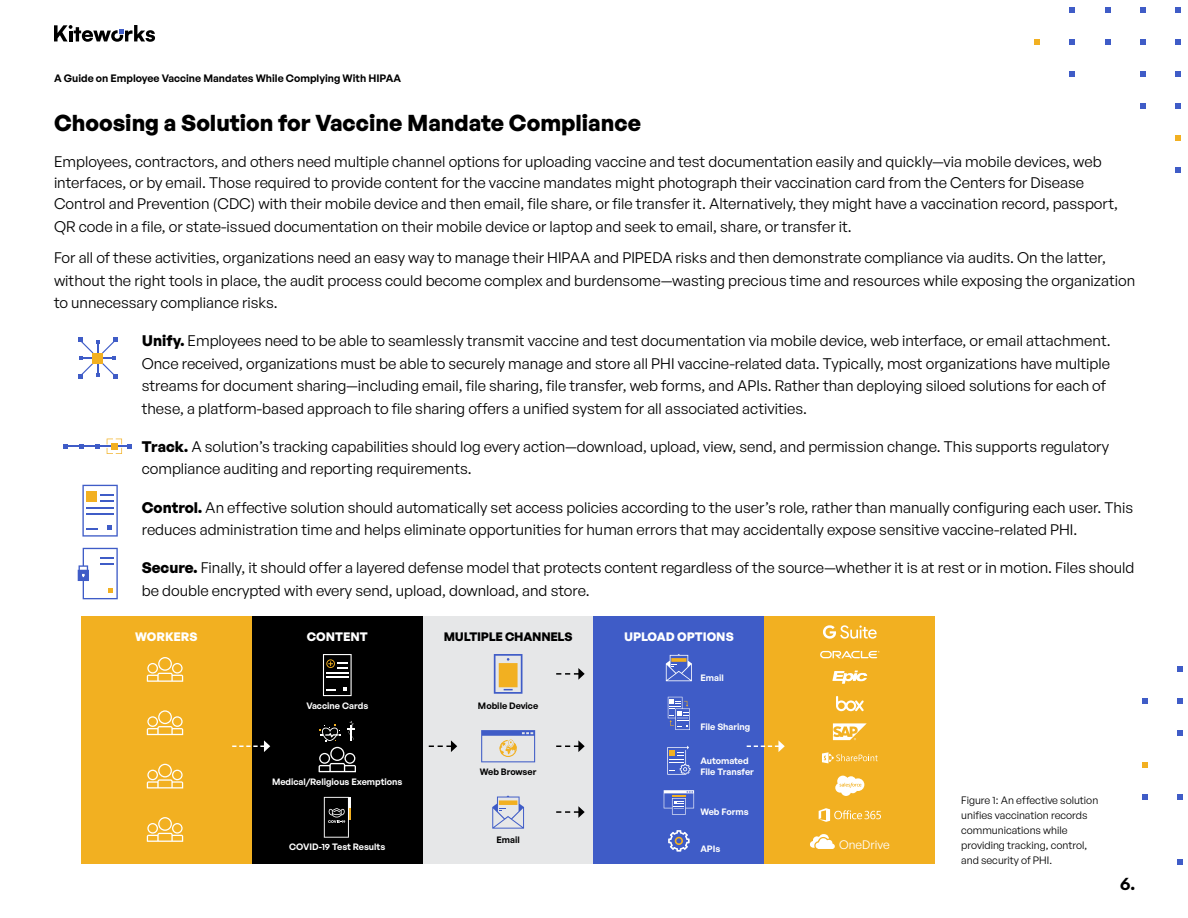
<style>
.page{position:relative;width:1188px;height:918px;background:#fff}
.page>*{position:absolute;margin:0;border:0;box-sizing:border-box;transform-origin:0 0}
.t1{font:700 22.5px "General Sans";color:#000}
.t2{font:600 18px "General Sans";color:#000}
.t3{font:15px/22.5px "General Sans";color:#000}
.t4{font:700 12px "General Sans";color:#fff}
.t5{font:700 12px "General Sans";letter-spacing:-.02em;color:#000}
.t6{font:12px "General Sans";color:#fff}
.t7{font:10.5px/15px "General Sans";color:#000}
.t8{font:600 10.5px "General Sans";color:#000}
.t9{font:600 9px/10.5px "General Sans";color:#fff}
.t10{font:600 9px "General Sans";color:#000}
.s1{font-weight:700}
</style>
<div class="page">
<svg style="left:1177px;top:666px;width:6px;height:6px"></svg>
<svg style="left:1142px;top:698px;width:6px;height:6px"></svg>
<svg style="left:1177px;top:698px;width:6px;height:6px"></svg>
<svg style="left:1177px;top:730px;width:6px;height:6px"></svg>
<svg style="left:1142px;top:762px;width:6px;height:6px"></svg>
<svg style="left:1142px;top:794px;width:6px;height:6px"></svg>
<svg style="left:1177px;top:794px;width:6px;height:6px"></svg>
<svg style="left:1177px;top:859px;width:6px;height:5px"></svg>
<svg style="left:54px;top:25px;width:101px;height:17px"></svg>
<svg style="left:1175px;top:167px;width:6px;height:6px"></svg>
<svg style="left:1175px;top:135px;width:6px;height:6px"></svg>
<svg style="left:1140px;top:103px;width:6px;height:6px"></svg>
<svg style="left:1175px;top:103px;width:6px;height:6px"></svg>
<svg style="left:1140px;top:71px;width:6px;height:6px"></svg>
<svg style="left:1175px;top:71px;width:6px;height:6px"></svg>
<svg style="left:1070px;top:71px;width:5px;height:6px"></svg>
<svg style="left:1175px;top:39px;width:6px;height:6px"></svg>
<svg style="left:1140px;top:39px;width:6px;height:6px"></svg>
<svg style="left:1105px;top:39px;width:6px;height:6px"></svg>
<svg style="left:1070px;top:39px;width:5px;height:6px"></svg>
<svg style="left:1034px;top:39px;width:6px;height:6px"></svg>
<svg style="left:1140px;top:7px;width:6px;height:6px"></svg>
<svg style="left:1175px;top:7px;width:6px;height:6px"></svg>
<svg style="left:1105px;top:7px;width:6px;height:6px"></svg>
<svg style="left:1070px;top:7px;width:5px;height:6px"></svg>
<svg style="left:78px;top:337px;width:40px;height:42px"></svg>
<hr style="left:66px;top:446px;width:64px;height:1px;background:#3f5cc7">
<svg style="left:64px;top:444px;width:4px;height:4px"></svg>
<svg style="left:79px;top:444px;width:4px;height:4px"></svg>
<svg style="left:107px;top:439px;width:25px;height:15px"></svg>
<svg style="left:96px;top:444px;width:4px;height:4px"></svg>
<svg style="left:82px;top:485px;width:36px;height:52px"></svg>
<svg style="left:78px;top:548px;width:40px;height:51px"></svg>
<div style="left:81px;top:616px;width:171px;height:248px;background:#f2b021"></div>
<div style="left:252px;top:616px;width:171px;height:248px;background:#000"></div>
<div style="left:423px;top:616px;width:171px;height:248px;background:#e6e7e8"></div>
<div style="left:593px;top:616px;width:171px;height:248px;background:#3f5cc7"></div>
<div style="left:764px;top:616px;width:171px;height:248px;background:#f2b021"></div>
<svg style="left:666px;top:654px;width:26px;height:27px"></svg>
<svg style="left:492px;top:795px;width:32px;height:34px"></svg>
<svg style="left:668px;top:697px;width:22px;height:33px"></svg>
<svg style="left:667px;top:746px;width:23px;height:29px"></svg>
<svg style="left:664px;top:790px;width:30px;height:25px"></svg>
<svg style="left:668px;top:830px;width:22px;height:22px"></svg>
<svg style="left:494px;top:654px;width:28px;height:40px"></svg>
<svg style="left:481px;top:730px;width:54px;height:32px"></svg>
<svg style="left:323px;top:654px;width:29px;height:42px"></svg>
<svg style="left:319px;top:721px;width:37px;height:51px"></svg>
<svg style="left:324px;top:797px;width:27px;height:41px"></svg>
<svg style="left:147px;top:657px;width:36px;height:25px"></svg>
<svg style="left:147px;top:710px;width:36px;height:25px"></svg>
<svg style="left:147px;top:764px;width:36px;height:24px"></svg>
<svg style="left:147px;top:817px;width:36px;height:25px"></svg>
<svg style="left:820px;top:651px;width:60px;height:7px"></svg>
<svg style="left:832px;top:670px;width:35px;height:14px"></svg>
<svg style="left:836px;top:696px;width:28px;height:15px"></svg>
<svg style="left:833px;top:723px;width:34px;height:17px"></svg>
<svg style="left:822px;top:752px;width:56px;height:11px"></svg>
<svg style="left:835px;top:776px;width:29px;height:20px"></svg>
<svg style="left:819px;top:808px;width:62px;height:14px"></svg>
<svg style="left:823px;top:625px;width:54px;height:14px"></svg>
<svg style="left:747px;top:740px;width:38px;height:12px"></svg>
<svg style="left:232px;top:740px;width:38px;height:12px"></svg>
<svg style="left:556px;top:668px;width:29px;height:12px"></svg>
<svg style="left:556px;top:740px;width:29px;height:12px"></svg>
<svg style="left:429px;top:740px;width:28px;height:12px"></svg>
<svg style="left:556px;top:806px;width:29px;height:12px"></svg>
<svg style="left:810px;top:834px;width:25px;height:15px"></svg>
<p class="t8" style="left:54px;top:72px;width:349px">A Guide on Employee Vaccine Mandates While Complying With HIPAA</p>
<h1 class="t1" style="left:54px;top:108px;width:589px">Choosing a Solution for Vaccine Mandate Compliance</h1>
<p class="t3" style="left:54px;top:151px;width:1066px;line-height:21px">Employees, contractors, and others need multiple channel options for uploading vaccine and test documentation easily and quickly—via mobile devices, web interfaces, or by email. Those required to provide content for the vaccine mandates might photograph their vaccination card from the Centers for Disease<br>Control and Prevention (CDC) with their mobile device and then email, file share, or file transfer it. Alternatively, they might have a vaccination record, passport,</p>
<p class="t3" style="left:54px;top:210px;width:1054px;line-height:31.3px">QR code in a file, or state-issued documentation on their mobile device or laptop and seek to email, share, or transfer it.<br>For all of these activities, organizations need an easy way to manage their HIPAA and PIPEDA risks and then demonstrate compliance via audits. On the latter,</p>
<p class="t3" style="left:54px;top:269px;width:1083px">without the right tools in place, the audit process could become complex and burdensome—wasting precious time and resources while exposing the organization to unnecessary compliance risks.</p>
<p class="t3" style="left:142px;top:329px;width:970px"><span class="s1">Unify.</span> Employees need to be able to seamlessly transmit vaccine and test documentation via mobile device, web interface, or email attachment.<br>Once received, organizations must be able to securely manage and store all PHI vaccine-related data. Typically, most organizations have multiple streams for document sharing—including email, file sharing, file transfer, web forms, and APIs. Rather than deploying siloed solutions for each of these, a platform-based approach to file sharing offers a unified system for all associated activities.</p>
<p class="t3" style="left:142px;top:435px;width:969px"><span class="s1">Track.</span> A solution’s tracking capabilities should log every action—download, upload, view, send, and permission change. This supports regulatory compliance auditing and reporting requirements.</p>
<p class="t3" style="left:142px;top:496px;width:993px"><span class="s1">Control.</span> An effective solution should automatically set access policies according to the user’s role, rather than manually configuring each user. This reduces administration time and helps eliminate opportunities for human errors that may accidentally expose sensitive vaccine-related PHI.</p>
<p class="t3" style="left:142px;top:556px;width:994px"><span class="s1">Secure.</span> Finally, it should offer a layered defense model that protects content regardless of the source—whether it is at rest or in motion. Files should be double encrypted with every send, upload, download, and store.</p>
<p class="t4" style="left:135px;top:629px;width:64px">WORKERS</p>
<p class="t4" style="left:307px;top:629px;width:63px">CONTENT</p>
<p class="t5" style="left:444px;top:629px;width:130px">MULTIPLE CHANNELS</p>
<p class="t4" style="left:624px;top:629px;width:111px">UPLOAD OPTIONS</p>
<p class="t9" style="left:700px;top:673px;width:25px">Email</p>
<p class="t9" style="left:306px;top:701px;width:63px">Vaccine Cards</p>
<p class="t10" style="left:478px;top:700px;width:62px">Mobile Device</p>
<p class="t9" style="left:700px;top:721px;width:52px">File Sharing</p>
<p class="t9" style="left:700px;top:755px;width:55px">Automated<br>File Transfer</p>
<p class="t9" style="left:700px;top:806px;width:50px">Web Forms</p>
<p class="t9" style="left:700px;top:843px;width:22px">APIs</p>
<p class="t10" style="left:480px;top:766px;width:58px">Web Browser</p>
<p class="t9" style="left:272px;top:777px;width:132px">Medical/Religious Exemptions</p>
<p class="t10" style="left:496px;top:834px;width:25px">Email</p>
<p class="t9" style="left:289px;top:842px;width:98px">COVID-19 Test Results</p>
<p class="t6" style="left:839px;top:837px;width:52px">OneDrive</p>
<p class="t7" style="left:961px;top:792px;width:139px">Figure 1: An effective solution unifies vaccination records communications while providing tracking, control, and security of PHI.</p>
<p class="t2" style="left:1120px;top:872px;width:17px">6.</p>
</div>
